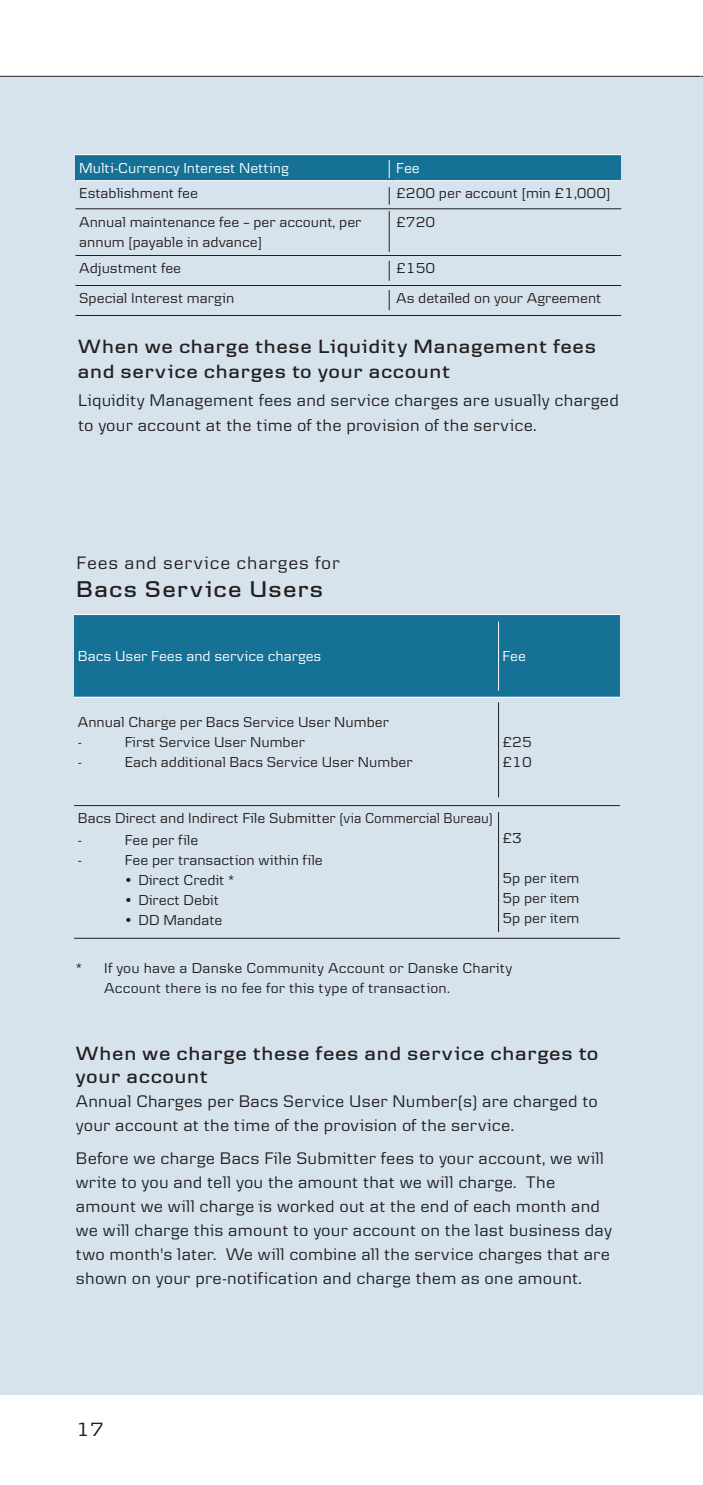
<style>
.page{position:relative;width:703px;height:1485px;background:#fff}
.page>*{position:absolute;margin:0;border:0;box-sizing:border-box;transform-origin:0 0}
.t1{font:600 23.75px "Danske Headline";letter-spacing:.08em;color:#231f20}
.t2{font:600 20px/25px "Danske Headline";letter-spacing:.07em;color:#231f20}
.t3{font:20px "Danske Headline";color:#231f20}
.t4{font:18.75px "Danske Text";letter-spacing:.045em;color:#231f20}
.t5{font:17.5px/24px "Danske Text";letter-spacing:.015em;color:#231f20}
.t6{font:15px/20px "Danske Text";color:#231f20}
.t7{font:15px "Danske Text";color:#fff}
</style>
<div class="page">
<hr style="left:700px;top:76px;width:2px;height:1318px;background:#d6e3ed">
<div style="left:0;top:76px;width:700px;height:1318px;background:#d6e3ed"></div>
<hr style="left:0;top:76px;width:700px;height:1px;background:#231f20">
<div style="left:75px;top:155px;width:317px;height:25px;background:#167196"></div>
<div style="left:392px;top:155px;width:229px;height:25px;background:#167196"></div>
<hr style="left:75px;top:154px;width:546px;height:1px;background:#fff">
<hr style="left:75px;top:180px;width:317px;height:1px;background:#fff">
<hr style="left:392px;top:180px;width:229px;height:1px;background:#fff">
<hr style="left:75px;top:208px;width:546px;height:1px;background:#231f20">
<hr style="left:75px;top:255px;width:546px;height:1px;background:#231f20">
<hr style="left:75px;top:285px;width:546px;height:1px;background:#231f20">
<hr style="left:75px;top:315px;width:546px;height:1px;background:#231f20">
<svg style="left:389px;top:160px;width:1px;height:18px"></svg>
<svg style="left:389px;top:187px;width:1px;height:18px"></svg>
<svg style="left:389px;top:290px;width:1px;height:20px"></svg>
<svg style="left:389px;top:261px;width:1px;height:20px"></svg>
<hr style="left:389px;top:211px;width:1px;height:41px;background:#231f20">
<div style="left:74px;top:615px;width:424px;height:82px;background:#167196"></div>
<div style="left:498px;top:615px;width:121px;height:82px;background:#167196"></div>
<hr style="left:74px;top:614px;width:545px;height:1px;background:#fff">
<hr style="left:74px;top:697px;width:424px;height:1px;background:#fff">
<hr style="left:498px;top:697px;width:121px;height:1px;background:#fff">
<hr style="left:74px;top:805px;width:545px;height:1px;background:#231f20">
<hr style="left:74px;top:938px;width:545px;height:1px;background:#231f20">
<hr style="left:498px;top:622px;width:1px;height:69px;background:#fff">
<hr style="left:498px;top:702px;width:1px;height:96px;background:#231f20">
<hr style="left:498px;top:812px;width:1px;height:120px;background:#231f20">
<p class="t7" style="left:79px;top:163px;width:211px">Multi-Currency Interest Netting</p>
<p class="t7" style="left:396px;top:163px;width:25px">Fee</p>
<p class="t6" style="left:79px;top:185px;width:120px">Establishment fee</p>
<p class="t6" style="left:396px;top:185px;width:216px">£200 per account [min £1,000]</p>
<p class="t6" style="left:79px;top:213px;width:284px">Annual maintenance fee – per account, per annum [payable in advance]</p>
<p class="t6" style="left:396px;top:213px;width:41px">£720</p>
<p class="t6" style="left:79px;top:260px;width:103px">Adjustment fee</p>
<p class="t6" style="left:396px;top:260px;width:41px">£150</p>
<p class="t6" style="left:79px;top:290px;width:156px">Special Interest margin</p>
<p class="t6" style="left:396px;top:290px;width:207px">As detailed on your Agreement</p>
<p class="t2" style="left:78px;top:336px;width:518px">When we charge these Liquidity Management fees and service charges to your account</p>
<p class="t5" style="left:78px;top:389px;width:542px;line-height:25px">Liquidity Management fees and service charges are usually charged to your account at the time of the provision of the service.</p>
<p class="t4" style="left:76px;top:557px;width:265px">Fees and service charges for</p>
<h1 class="t1" style="left:76px;top:581px;width:248px">Bacs Service Users</h1>
<p class="t7" style="left:78px;top:651px;width:245px">Bacs User Fees and service charges</p>
<p class="t7" style="left:502px;top:651px;width:25px">Fee</p>
<p class="t6" style="left:78px;top:713px;width:312px">Annual Charge per Bacs Service User Number -</p>
<p class="t6" style="left:125px;top:733px;width:182px">First Service User Number</p>
<p class="t6" style="left:78px;top:753px;width:6px">-</p>
<p class="t6" style="left:125px;top:753px;width:289px">Each additional Bacs Service User Number</p>
<p class="t6" style="left:502px;top:733px;width:31px">£25 £10</p>
<p class="t6" style="left:78px;top:809px;width:416px;line-height:21.5px">Bacs Direct and Indirect File Submitter (via Commercial Bureau) -</p>
<p class="t6" style="left:125px;top:831px;width:75px">Fee per file</p>
<p class="t6" style="left:78px;top:851px;width:6px">-</p>
<p class="t6" style="left:125px;top:851px;width:199px">Fee per transaction within file</p>
<p class="t6" style="left:126px;top:871px;width:110px">• Direct Credit *</p>
<p class="t6" style="left:126px;top:891px;width:95px">• Direct Debit</p>
<p class="t6" style="left:126px;top:911px;width:98px">• DD Mandate</p>
<p class="t6" style="left:502px;top:830px;width:21px">£3</p>
<p class="t6" style="left:502px;top:870px;width:79px;text-align:justify">5p per item 5p per item 5p per item</p>
<p class="t6" style="left:104px;top:959px;width:409px;text-indent:-28px">* If you have a Danske Community Account or Danske Charity<br>Account there is no fee for this type of transaction.</p>
<p class="t2" style="left:76px;top:1044px;width:523px;line-height:22.5px">When we charge these fees and service charges to your account</p>
<p class="t5" style="left:76px;top:1091px;width:523px">Annual Charges per Bacs Service User Number(s) are charged to your account at the time of the provision of the service.</p>
<p class="t5" style="left:76px;top:1148px;width:537px">Before we charge Bacs File Submitter fees to your account, we will write to you and tell you the amount that we will charge. The amount we will charge is worked out at the end of each month and we will charge this amount to your account on the last business day two month's later. We will combine all the service charges that are shown on your pre-notification and charge them as one amount.</p>
<p class="t3" style="left:76px;top:1422px;width:29px">17</p>
</div>
